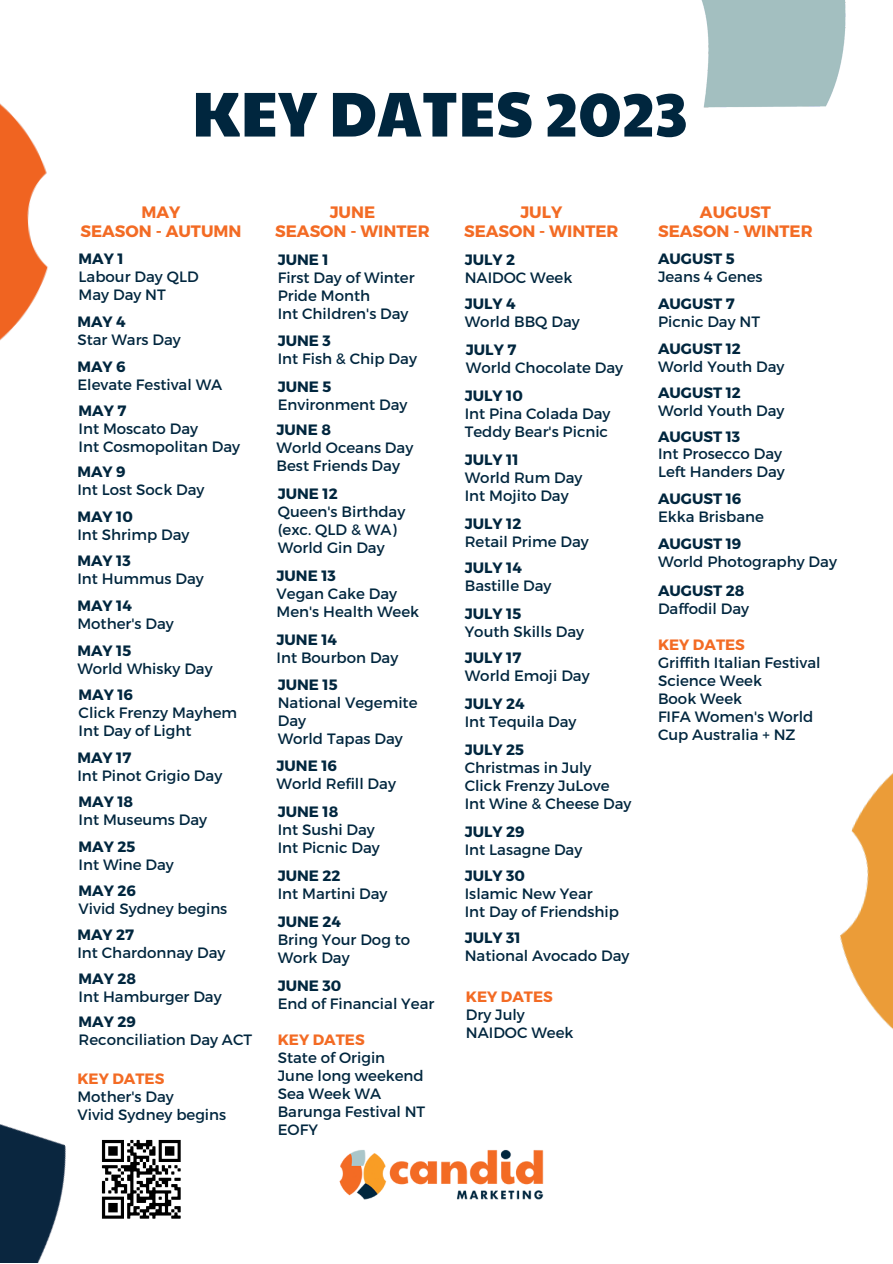
<style>
.page{position:relative;width:893px;height:1264px;background:#fff}
.page>*{position:absolute;margin:0;border:0;box-sizing:border-box;transform-origin:0 0}
.t1{font:63.3px "Paytone One";color:#00263e}
.t2{font:700 16.5px/19px "Montserrat";color:#f36b24;text-align:center}
.t3{font:15px/18px "Montserrat";color:#00263e}
.t4{font:700 15px "Montserrat";color:#00263e}
.t5{font:700 15px "Montserrat";color:#f36b24}
</style>
<div class="page">
<img style="left:840px;top:774px;width:52px;height:255px">
<img style="left:115px;top:1139px;width:66px;height:80px">
<img style="left:0;top:1124px;width:115px;height:138px">
<img style="left:0;top:103px;width:48px;height:238px">
<img style="left:701px;top:0;width:145px;height:108px">
<img style="left:339px;top:1150px;width:205px;height:50px">
<h1 class="t1" style="left:192px;top:66px;width:497px">KEY DATES 2023</h1>
<p class="t2" style="left:80px;top:202px;width:163px">MAY<br>SEASON - AUTUMN</p>
<p class="t4" style="left:79px;top:249px;width:47px">MAY 1</p>
<p class="t3" style="left:79px;top:267px;width:122px">Labour Day QLD<br>May Day NT</p>
<p class="t4" style="left:77px;top:312px;width:50px">MAY 4</p>
<p class="t3" style="left:77px;top:330px;width:105px">Star Wars Day</p>
<p class="t4" style="left:77px;top:357px;width:50px">MAY 6</p>
<p class="t3" style="left:77px;top:374px;width:146px">Elevate Festival WA</p>
<p class="t4" style="left:79px;top:400px;width:49px">MAY 7</p>
<p class="t3" style="left:79px;top:418px;width:163px">Int Moscato Day<br>Int Cosmopolitan Day</p>
<p class="t4" style="left:77px;top:462px;width:50px">MAY 9</p>
<p class="t3" style="left:77px;top:480px;width:129px">Int Lost Sock Day</p>
<p class="t4" style="left:77px;top:507px;width:57px">MAY 10</p>
<p class="t3" style="left:77px;top:525px;width:113px">Int Shrimp Day</p>
<p class="t4" style="left:77px;top:551px;width:55px">MAY 13</p>
<p class="t3" style="left:77px;top:569px;width:128px">Int Hummus Day</p>
<p class="t4" style="left:77px;top:596px;width:56px">MAY 14</p>
<p class="t3" style="left:77px;top:614px;width:98px">Mother's Day</p>
<p class="t4" style="left:77px;top:641px;width:55px">MAY 15</p>
<p class="t3" style="left:77px;top:659px;width:137px">World Whisky Day</p>
<p class="t4" style="left:79px;top:685px;width:56px">MAY 16</p>
<p class="t3" style="left:79px;top:703px;width:160px">Click Frenzy Mayhem<br>Int Day of Light</p>
<p class="t4" style="left:77px;top:748px;width:55px">MAY 17</p>
<p class="t3" style="left:77px;top:766px;width:146px">Int Pinot Grigio Day</p>
<p class="t4" style="left:79px;top:792px;width:56px">MAY 18</p>
<p class="t3" style="left:79px;top:809px;width:130px">Int Museums Day</p>
<p class="t4" style="left:79px;top:836px;width:58px">MAY 25</p>
<p class="t3" style="left:79px;top:854px;width:97px">Int Wine Day</p>
<p class="t4" style="left:79px;top:880px;width:59px">MAY 26</p>
<p class="t3" style="left:79px;top:898px;width:150px">Vivid Sydney begins</p>
<p class="t4" style="left:77px;top:924px;width:58px">MAY 27</p>
<p class="t3" style="left:77px;top:942px;width:149px">Int Chardonnay Day</p>
<p class="t4" style="left:79px;top:968px;width:59px">MAY 28</p>
<p class="t3" style="left:79px;top:986px;width:145px">Int Hamburger Day</p>
<p class="t4" style="left:79px;top:1012px;width:59px">MAY 29</p>
<p class="t3" style="left:79px;top:1030px;width:175px">Reconciliation Day ACT</p>
<p class="t5" style="left:77px;top:1068px;width:88px">KEY DATES</p>
<p class="t3" style="left:77px;top:1086px;width:150px">Mother's Day<br>Vivid Sydney begins</p>
<p class="t2" style="left:275px;top:202px;width:156px">JUNE<br>SEASON - WINTER</p>
<p class="t4" style="left:278px;top:250px;width:52px">JUNE 1</p>
<p class="t3" style="left:278px;top:268px;width:138px">First Day of Winter<br>Pride Month<br>Int Children's Day</p>
<p class="t4" style="left:278px;top:331px;width:55px">JUNE 3</p>
<p class="t3" style="left:278px;top:349px;width:141px">Int Fish &amp; Chip Day</p>
<p class="t4" style="left:278px;top:377px;width:55px">JUNE 5</p>
<p class="t3" style="left:278px;top:395px;width:131px">Environment Day</p>
<p class="t4" style="left:276px;top:419px;width:56px">JUNE 8</p>
<p class="t3" style="left:276px;top:437px;width:138px">World Oceans Day<br>Best Friends Day</p>
<p class="t4" style="left:278px;top:484px;width:61px">JUNE 12</p>
<p class="t3" style="left:278px;top:502px;width:129px">Queen's Birthday (exc. QLD &amp; WA)<br>World Gin Day</p>
<p class="t4" style="left:276px;top:566px;width:61px">JUNE 13</p>
<p class="t3" style="left:276px;top:584px;width:144px">Vegan Cake Day<br>Men's Health Week</p>
<p class="t4" style="left:276px;top:630px;width:62px">JUNE 14</p>
<p class="t3" style="left:276px;top:648px;width:123px">Int Bourbon Day</p>
<p class="t4" style="left:278px;top:675px;width:61px">JUNE 15</p>
<p class="t3" style="left:278px;top:693px;width:141px">National Vegemite<br>Day<br>World Tapas Day</p>
<p class="t4" style="left:276px;top:756px;width:62px">JUNE 16</p>
<p class="t3" style="left:276px;top:774px;width:121px">World Refill Day</p>
<p class="t4" style="left:278px;top:802px;width:62px">JUNE 18</p>
<p class="t3" style="left:278px;top:820px;width:104px">Int Sushi Day<br>Int Picnic Day</p>
<p class="t4" style="left:278px;top:866px;width:64px">JUNE 22</p>
<p class="t3" style="left:278px;top:884px;width:111px">Int Martini Day</p>
<p class="t4" style="left:278px;top:912px;width:65px">JUNE 24</p>
<p class="t3" style="left:278px;top:930px;width:134px">Bring Your Dog to<br>Work Day</p>
<p class="t4" style="left:278px;top:976px;width:65px">JUNE 30</p>
<p class="t3" style="left:278px;top:994px;width:158px">End of Financial Year</p>
<p class="t5" style="left:278px;top:1030px;width:88px">KEY DATES</p>
<p class="t3" style="left:278px;top:1048px;width:149px">State of Origin<br>June long weekend<br>Sea Week WA<br>Barunga Festival NT<br>EOFY</p>
<p class="t2" style="left:464px;top:202px;width:156px">JULY<br>SEASON - WINTER</p>
<p class="t4" style="left:464px;top:250px;width:52px">JULY 2</p>
<p class="t3" style="left:464px;top:268px;width:109px">NAIDOC Week</p>
<p class="t4" style="left:464px;top:294px;width:52px">JULY 4</p>
<p class="t3" style="left:464px;top:312px;width:117px">World BBQ Day</p>
<p class="t4" style="left:466px;top:340px;width:52px">JULY 7</p>
<p class="t3" style="left:466px;top:358px;width:159px">World Chocolate Day</p>
<p class="t4" style="left:464px;top:386px;width:60px">JULY 10</p>
<p class="t3" style="left:464px;top:404px;width:147px">Int Pina Colada Day<br>Teddy Bear's Picnic</p>
<p class="t4" style="left:464px;top:450px;width:55px">JULY 11</p>
<p class="t3" style="left:464px;top:468px;width:119px">World Rum Day<br>Int Mojito Day</p>
<p class="t4" style="left:464px;top:514px;width:58px">JULY 12</p>
<p class="t3" style="left:464px;top:532px;width:125px">Retail Prime Day</p>
<p class="t4" style="left:464px;top:558px;width:59px">JULY 14</p>
<p class="t3" style="left:464px;top:576px;width:88px">Bastille Day</p>
<p class="t4" style="left:464px;top:604px;width:58px">JULY 15</p>
<p class="t3" style="left:464px;top:622px;width:121px">Youth Skills Day</p>
<p class="t4" style="left:464px;top:648px;width:58px">JULY 17</p>
<p class="t3" style="left:464px;top:666px;width:126px">World Emoji Day</p>
<p class="t4" style="left:464px;top:694px;width:61px">JULY 24</p>
<p class="t3" style="left:464px;top:712px;width:113px">Int Tequila Day</p>
<p class="t4" style="left:464px;top:740px;width:61px">JULY 25</p>
<p class="t3" style="left:464px;top:758px;width:168px">Christmas in July<br>Click Frenzy JuLove<br>Int Wine &amp; Cheese Day</p>
<p class="t4" style="left:464px;top:822px;width:61px">JULY 29</p>
<p class="t3" style="left:464px;top:840px;width:119px">Int Lasagne Day</p>
<p class="t4" style="left:464px;top:866px;width:62px">JULY 30</p>
<p class="t3" style="left:464px;top:884px;width:156px">Islamic New Year<br>Int Day of Friendship</p>
<p class="t4" style="left:464px;top:928px;width:57px">JULY 31</p>
<p class="t3" style="left:464px;top:946px;width:166px">National Avocado Day</p>
<p class="t5" style="left:466px;top:986px;width:88px">KEY DATES</p>
<p class="t3" style="left:466px;top:1004px;width:109px">Dry July<br>NAIDOC Week</p>
<p class="t2" style="left:658px;top:202px;width:156px">AUGUST<br>SEASON - WINTER</p>
<p class="t4" style="left:658px;top:249px;width:78px">AUGUST 5</p>
<p class="t3" style="left:658px;top:267px;width:106px">Jeans 4 Genes</p>
<p class="t4" style="left:658px;top:294px;width:78px">AUGUST 7</p>
<p class="t3" style="left:658px;top:312px;width:104px">Picnic Day NT</p>
<p class="t4" style="left:658px;top:339px;width:84px">AUGUST 12</p>
<p class="t3" style="left:658px;top:357px;width:128px">World Youth Day</p>
<p class="t4" style="left:658px;top:382px;width:84px">AUGUST 12</p>
<p class="t3" style="left:658px;top:400px;width:128px">World Youth Day</p>
<p class="t4" style="left:658px;top:426px;width:84px">AUGUST 13</p>
<p class="t3" style="left:658px;top:444px;width:128px">Int Prosecco Day<br>Left Handers Day</p>
<p class="t4" style="left:658px;top:489px;width:85px">AUGUST 16</p>
<p class="t3" style="left:658px;top:507px;width:107px">Ekka Brisbane</p>
<p class="t4" style="left:658px;top:534px;width:85px">AUGUST 19</p>
<p class="t3" style="left:658px;top:552px;width:180px">World Photography Day</p>
<p class="t4" style="left:658px;top:580px;width:88px">AUGUST 28</p>
<p class="t3" style="left:658px;top:598px;width:93px">Daffodil Day</p>
<p class="t5" style="left:658px;top:634px;width:88px">KEY DATES</p>
<p class="t3" style="left:658px;top:652px;width:164px">Griffith Italian Festival<br>Science Week<br>Book Week<br>FIFA Women's World<br>Cup Australia + NZ</p>
</div>
